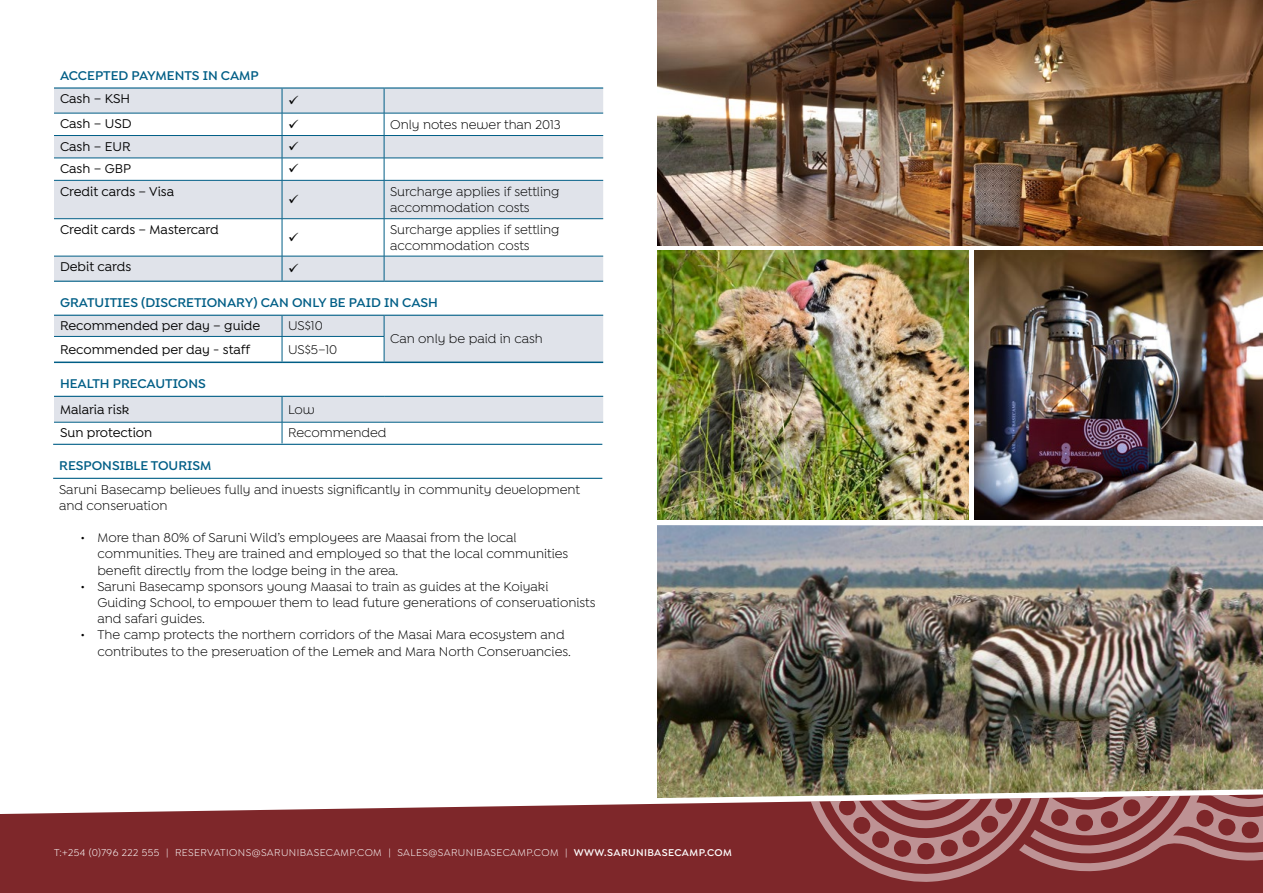
<style>
.page{position:relative;width:1263px;height:893px;background:#fff}
.page>*{position:absolute;margin:0;border:0;box-sizing:border-box;transform-origin:0 0}
.t1{font:13.5px/16.2px "Isidora Sans Alt";color:#000}
.t2{font:500 13.5px "Isidora Sans Alt";color:#000}
.t3{font:600 13.5px "Isidora Sans Alt";color:#005e86}
.t4{font:10.5px "Isidora Sans";letter-spacing:.04em;color:#fff}
.s1{font-weight:600}
</style>
<div class="page">
<svg style="left:0;top:801px;width:1263px;height:92px;fill:#7e272a"></svg>
<svg style="left:800px;top:798px;width:463px;height:88px"></svg>
<svg style="left:54px;top:89px;width:549px;height:307px"></svg>
<hr style="left:54px;top:87px;width:228px;height:2px;background:#005e86">
<hr style="left:282px;top:87px;width:102px;height:2px;background:#005e86">
<hr style="left:384px;top:87px;width:219px;height:2px;background:#005e86">
<hr style="left:54px;top:281px;width:228px;height:1px;background:#005e86">
<hr style="left:282px;top:281px;width:102px;height:1px;background:#005e86">
<hr style="left:384px;top:281px;width:219px;height:1px;background:#005e86">
<hr style="left:54px;top:315px;width:228px;height:1px;background:#005e86">
<hr style="left:282px;top:315px;width:102px;height:1px;background:#005e86">
<hr style="left:384px;top:315px;width:219px;height:1px;background:#005e86">
<hr style="left:54px;top:113px;width:228px;height:1px;background:#005e86">
<hr style="left:282px;top:113px;width:102px;height:1px;background:#005e86">
<hr style="left:384px;top:113px;width:219px;height:1px;background:#005e86">
<hr style="left:54px;top:135px;width:228px;height:1px;background:#005e86">
<hr style="left:282px;top:135px;width:102px;height:1px;background:#005e86">
<hr style="left:384px;top:135px;width:219px;height:1px;background:#005e86">
<hr style="left:54px;top:158px;width:228px;height:1px;background:#005e86">
<hr style="left:282px;top:158px;width:102px;height:1px;background:#005e86">
<svg style="left:282px;top:89px;width:1px;height:91px"></svg>
<hr style="left:384px;top:158px;width:219px;height:1px;background:#005e86">
<svg style="left:384px;top:89px;width:1px;height:91px"></svg>
<hr style="left:54px;top:180px;width:228px;height:1px;background:#005e86">
<hr style="left:282px;top:180px;width:102px;height:1px;background:#005e86">
<hr style="left:282px;top:181px;width:1px;height:38px;background:#005e86">
<hr style="left:384px;top:180px;width:219px;height:1px;background:#005e86">
<hr style="left:384px;top:181px;width:1px;height:38px;background:#005e86">
<hr style="left:54px;top:218px;width:228px;height:1px;background:#005e86">
<hr style="left:282px;top:218px;width:102px;height:1px;background:#005e86">
<hr style="left:282px;top:219px;width:1px;height:37px;background:#005e86">
<hr style="left:384px;top:218px;width:219px;height:1px;background:#005e86">
<hr style="left:384px;top:219px;width:1px;height:37px;background:#005e86">
<hr style="left:54px;top:256px;width:228px;height:1px;background:#005e86">
<hr style="left:282px;top:256px;width:102px;height:1px;background:#005e86">
<svg style="left:282px;top:256px;width:1px;height:25px"></svg>
<hr style="left:384px;top:256px;width:219px;height:1px;background:#005e86">
<svg style="left:384px;top:256px;width:1px;height:25px"></svg>
<hr style="left:54px;top:336px;width:228px;height:1px;background:#005e86">
<hr style="left:282px;top:336px;width:102px;height:1px;background:#005e86">
<svg style="left:282px;top:316px;width:1px;height:46px"></svg>
<svg style="left:384px;top:316px;width:1px;height:46px"></svg>
<hr style="left:54px;top:362px;width:228px;height:1px;background:#005e86">
<hr style="left:282px;top:362px;width:102px;height:1px;background:#005e86">
<hr style="left:384px;top:362px;width:219px;height:1px;background:#005e86">
<hr style="left:54px;top:396px;width:228px;height:1px;background:#005e86">
<hr style="left:282px;top:396px;width:102px;height:1px;background:#005e86">
<hr style="left:384px;top:396px;width:219px;height:1px;background:#005e86">
<svg style="left:54px;top:397px;width:549px;height:46px"></svg>
<img style="left:657px;top:525px;width:606px;height:273px">
<img style="left:658px;top:251px;width:310px;height:269px">
<img style="left:657px;top:0;width:606px;height:246px">
<img style="left:974px;top:251px;width:289px;height:269px">
<hr style="left:53px;top:444px;width:549px;height:1px;background:#005e86">
<hr style="left:53px;top:478px;width:549px;height:1px;background:#005e86">
<svg style="left:289px;top:95px;width:9px;height:9px"></svg>
<svg style="left:289px;top:119px;width:9px;height:9px"></svg>
<svg style="left:289px;top:141px;width:9px;height:9px"></svg>
<svg style="left:289px;top:164px;width:9px;height:9px"></svg>
<svg style="left:289px;top:194px;width:9px;height:9px"></svg>
<svg style="left:289px;top:232px;width:9px;height:9px"></svg>
<svg style="left:289px;top:263px;width:9px;height:9px"></svg>
<p class="t3" style="left:60px;top:67px;width:200px">ACCEPTED PAYMENTS IN CAMP</p>
<p class="t2" style="left:60px;top:91px;width:72px">Cash – KSH</p>
<p class="t2" style="left:60px;top:116px;width:73px">Cash – USD</p>
<p class="t1" style="left:390px;top:116px;width:172px">Only notes newer than 2013</p>
<p class="t2" style="left:60px;top:139px;width:72px">Cash – EUR</p>
<p class="t2" style="left:60px;top:161px;width:73px">Cash – GBP</p>
<p class="t2" style="left:60px;top:183px;width:116px">Credit cards – Visa</p>
<p class="t1" style="left:390px;top:183px;width:171px">Surcharge applies if settling accommodation costs</p>
<p class="t2" style="left:60px;top:222px;width:160px">Credit cards – Mastercard</p>
<p class="t1" style="left:390px;top:221px;width:171px">Surcharge applies if settling accommodation costs</p>
<p class="t2" style="left:60px;top:259px;width:73px">Debit cards</p>
<p class="t3" style="left:60px;top:294px;width:379px">GRATUITIES (DISCRETIONARY) CAN ONLY BE PAID IN CASH</p>
<p class="t2" style="left:60px;top:318px;width:202px">Recommended per day – guide</p>
<p class="t1" style="left:288px;top:318px;width:36px">US$10</p>
<p class="t1" style="left:390px;top:331px;width:154px">Can only be paid in cash</p>
<p class="t2" style="left:60px;top:342px;width:192px">Recommended per day - staff</p>
<p class="t1" style="left:288px;top:341px;width:51px">US$5–10</p>
<p class="t3" style="left:60px;top:375px;width:147px">HEALTH PRECAUTIONS</p>
<p class="t2" style="left:60px;top:402px;width:71px">Malaria risk</p>
<p class="t1" style="left:288px;top:401px;width:28px">Low</p>
<p class="t2" style="left:60px;top:425px;width:94px">Sun protection</p>
<p class="t1" style="left:288px;top:425px;width:100px">Recommended</p>
<p class="t3" style="left:59px;top:457px;width:154px">RESPONSIBLE TOURISM</p>
<p class="t1" style="left:59px;top:481px;width:522px">Saruni Basecamp believes fully and invests significantly in community development and conservation</p>
<p class="t1" style="left:97px;top:529px;width:472px;text-indent:-17px">• More than 80% of Saruni Wild’s employees are Maasai from the local communities. They are trained and employed so that the local communities benefit directly from the lodge being in the area.</p>
<p class="t1" style="left:97px;top:578px;width:500px;text-indent:-17px">• Saruni Basecamp sponsors young Maasai to train as guides at the Koiyaki<br>Guiding School, to empower them to lead future generations of conservationists and safari guides.</p>
<p class="t1" style="left:97px;top:627px;width:475px;text-indent:-17px">• The camp protects the northern corridors of the Masai Mara ecosystem and contributes to the preservation of the Lemek and Mara North Conservancies.</p>
<p class="t4" style="left:54px;top:846px;width:679px">T:+254 (0)796 222 555 | RESERVATIONS@SARUNIBASECAMP.COM | SALES@SARUNIBASECAMP.COM | <span class="s1">WWW.SARUNIBASECAMP.COM</span></p>
</div>
